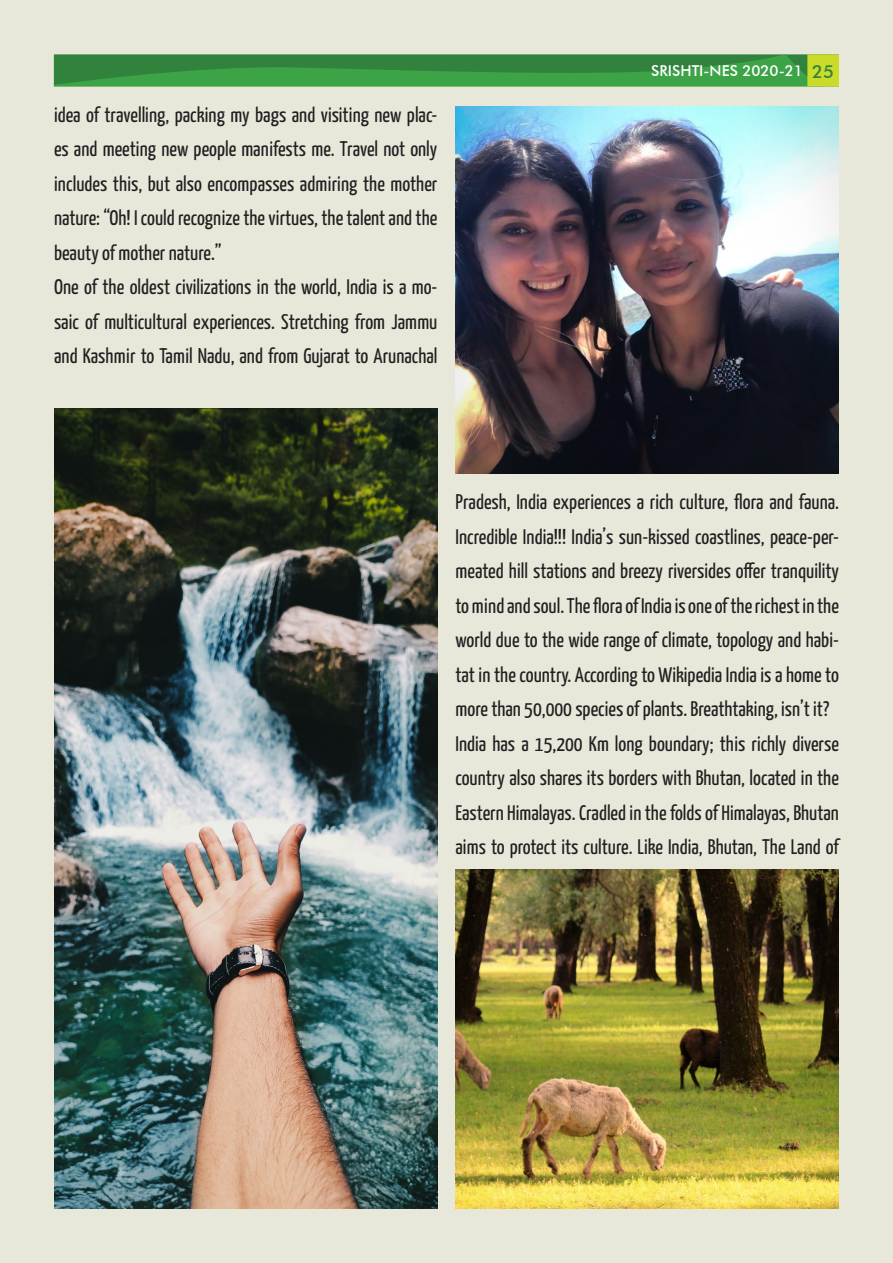
<style>
.page{position:relative;width:893px;height:1263px;background:#e7e8da}
.page>*{position:absolute;margin:0;border:0;box-sizing:border-box;transform-origin:0 0}
.t1{font:21px/34.5px "Yanone Kaffeesatz";color:#231f20;text-align:justify}
.t2{font:500 18px "Futura BT";color:#30823d}
.t3{font:500 15px "Futura BT";color:#fff}
</style>
<div class="page">
<img style="left:54px;top:408px;width:383px;height:801px">
<img style="left:455px;top:870px;width:384px;height:339px">
<div style="left:54px;top:54px;width:785px;height:32px;background:#77aa7a"></div>
<svg style="left:52px;top:55px;width:773px;height:32px"></svg>
<div style="left:807px;top:54px;width:32px;height:32px;background:#cadb2a;border:2px solid #cadb2a"></div>
<img style="left:455px;top:106px;width:384px;height:368px">
<p class="t1" style="left:54px;top:96px;width:385px">idea of travelling, packing my bags and visiting new plac&shy;es and meeting new people manifests me. Travel not only includes this, but also encompasses admiring the mother nature: “Oh! I could recognize the virtues, the talent and the beauty of mother nature.”</p>
<p class="t1" style="left:54px;top:268px;width:385px">One of the oldest civilizations in the world, India is a mo&shy;saic of multicultural experiences. Stretching from Jammu and Kashmir to Tamil Nadu, and from Gujarat to Arunachal</p>
<p class="t3" style="left:651px;top:62px;width:153px">SRISHTI-NES 2020-21</p>
<p class="t2" style="left:812px;top:60px;width:23px">25</p>
<p class="t1" style="left:455px;top:483px;width:385px">Pradesh, India experiences a rich culture, flora and fauna.<br>Incredible India!!! India’s sun-kissed coastlines, peace-per&shy;meated hill stations and breezy riversides offer tranquility to mind and soul. The flora of India is one of the richest in the world due to the wide range of climate, topology and habi&shy;tat in the country. According to Wikipedia India is a home to more than 50,000 species of plants. Breathtaking, isn’t it?</p>
<p class="t1" style="left:455px;top:725px;width:385px">India has a 15,200 Km long boundary; this richly diverse country also shares its borders with Bhutan, located in the Eastern Himalayas. Cradled in the folds of Himalayas, Bhutan aims to protect its culture. Like India, Bhutan, The Land of</p>
</div>
